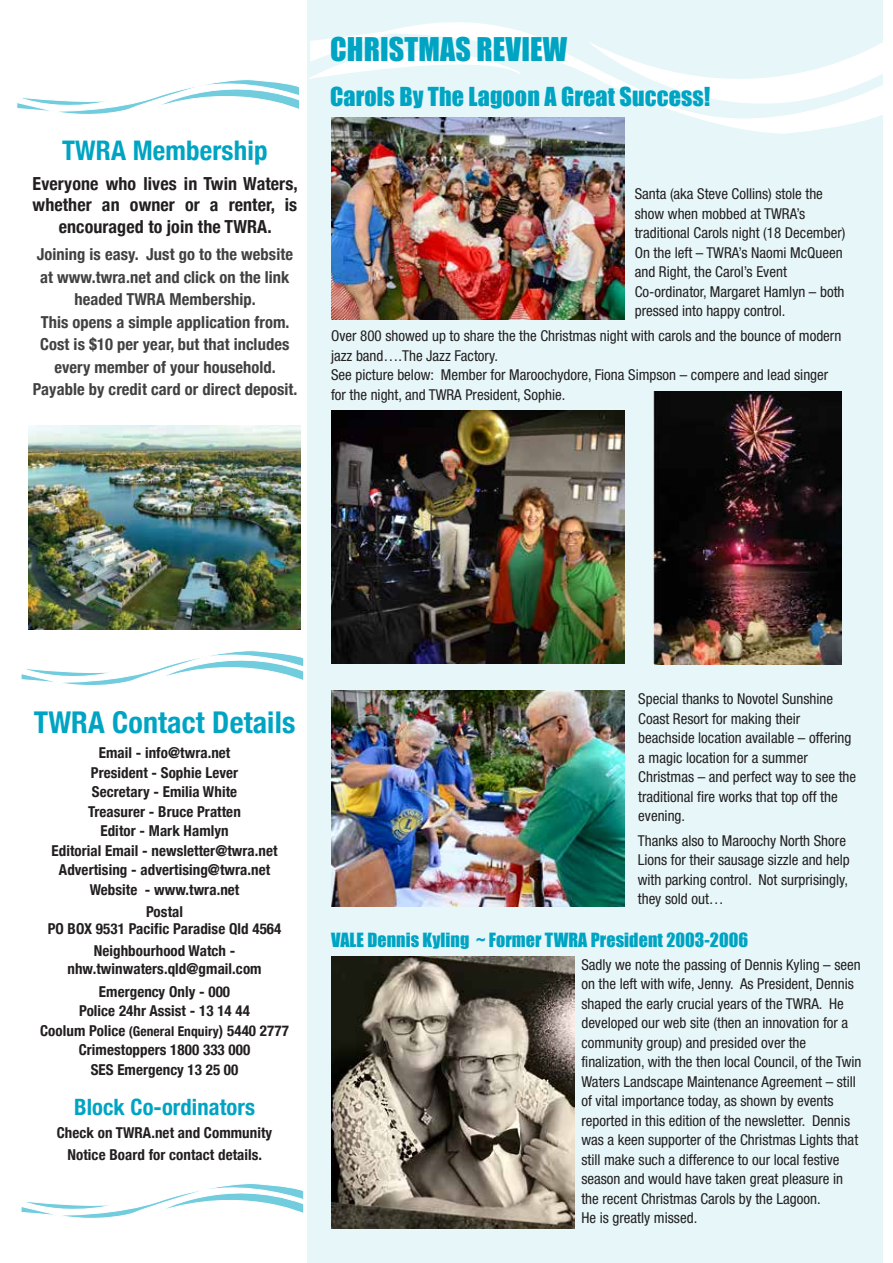
<style>
.page{position:relative;width:893px;height:1263px;background:#fff}
.page>*{position:absolute;margin:0;border:0;box-sizing:border-box;transform-origin:0 0}
.t1{font:700 condensed 30px "Helvetica Neue";letter-spacing:.005em;color:#00a4c3}
.t2{font:30px "Impact";letter-spacing:.005em;color:#00a4c3}
.t3{font:700 condensed 27px "Helvetica Neue";letter-spacing:.005em;color:#00a4c3}
.t4{font:24px "Impact";letter-spacing:.005em;color:#00a4c3}
.t5{font:700 condensed 22.5px "Helvetica Neue";letter-spacing:.005em;color:#00a4c3}
.t6{font:700 condensed 18px/21.6px "Helvetica Neue";letter-spacing:.005em;color:#231f20;text-align:center}
.t7{font:18px "Impact";letter-spacing:.005em;color:#00a4c3}
.t8{font:700 condensed 16.5px/22.5px "Helvetica Neue";letter-spacing:.005em;color:#414142;text-align:center}
.t9{font:condensed 15px/19.5px "Helvetica Neue";color:#231f20}
.t10{font:700 condensed 15px/19.5px "Helvetica Neue";letter-spacing:.005em;color:#231f20;text-align:center}
.s1{font-size:13.5px}
</style>
<div class="page">
<div style="left:308px;top:0;width:575px;height:1263px;background:#e6f6f9"></div>
<svg style="left:521px;top:31px;width:70px;height:45px"></svg>
<svg style="left:309px;top:22px;width:212px;height:57px"></svg>
<svg style="left:591px;top:42px;width:292px;height:92px"></svg>
<svg style="left:21px;top:651px;width:283px;height:34px"></svg>
<svg style="left:17px;top:80px;width:282px;height:34px"></svg>
<svg style="left:21px;top:1184px;width:283px;height:34px"></svg>
<img style="left:331px;top:117px;width:294px;height:203px">
<img style="left:331px;top:691px;width:293px;height:215px">
<img style="left:331px;top:411px;width:294px;height:253px">
<img style="left:654px;top:392px;width:188px;height:272px">
<img style="left:331px;top:956px;width:244px;height:272px">
<img style="left:29px;top:426px;width:272px;height:204px">
<h2 class="t3" style="left:62px;top:128px;width:207px">TWRA Membership</h2>
<p class="t6" style="left:33px;top:171px;width:267px">Everyone who lives in Twin Waters, whether an owner or a renter, is encouraged to join the TWRA.</p>
<p class="t8" style="left:33px;top:242px;width:266px">Joining is easy. Just go to the website at www.twra.net and click on the link headed TWRA Membership.<br>This opens a simple application from.<br>Cost is $10 per year, but that includes every member of your household.<br>Payable by credit card or direct deposit.</p>
<h1 class="t2" style="left:330px;top:26px;width:239px">CHRISTMAS REVIEW</h1>
<h3 class="t4" style="left:330px;top:78px;width:382px">Carols By The Lagoon A Great Success!</h3>
<p class="t9" style="left:635px;top:184px;width:212px">Santa (aka Steve Collins) stole the show when mobbed at TWRA’s traditional Carols night (18 December)<br>On the left – TWRA’s Naomi McQueen and Right, the Carol’s Event<br>Co-ordinator, Margaret Hamlyn – both pressed into happy control.</p>
<p class="t9" style="left:331px;top:326px;width:512px">Over 800 showed up to share the the Christmas night with carols and the bounce of modern jazz band….The Jazz Factory.<br>See picture below: Member for Maroochydore, Fiona Simpson – compere and lead singer for the night, and TWRA President, Sophie.</p>
<h1 class="t1" style="left:34px;top:697px;width:263px">TWRA Contact Details</h1>
<p class="t10" style="left:51px;top:742px;width:228px">Email - info@twra.net<br>President - Sophie Lever<br>Secretary - Emilia White<br>Treasurer - Bruce Pratten<br>Editor - Mark Hamlyn<br>Editorial Email - newsletter@twra.net<br>Advertising - advertising@twra.net<br>Website - www.twra.net</p>
<p class="t10" style="left:48px;top:903px;width:235px;line-height:16.5px">Postal<br>PO BOX 9531 Pacific Paradise Qld 4564</p>
<p class="t10" style="left:67px;top:941px;width:196px;line-height:18px">Neighbourhood Watch - nhw.twinwaters.qld@gmail.com</p>
<p class="t10" style="left:40px;top:981px;width:250px">Emergency Only - 000<br>Police 24hr Assist - 13 14 44<br>Coolum Police <span class="s1">(General Enquiry</span>) 5440 2777<br>Crimestoppers 1800 333 000<br>SES Emergency 13 25 00</p>
<h3 class="t5" style="left:74px;top:1089px;width:182px">Block Co-ordinators</h3>
<p class="t10" style="left:57px;top:1120px;width:217px;line-height:22.5px">Check on TWRA.net and Community<br>Notice Board for contact details.</p>
<p class="t9" style="left:638px;top:689px;width:219px">Special thanks to Novotel Sunshine<br>Coast Resort for making their beachside location available – offering a magic location for a summer<br>Christmas – and perfect way to see the traditional fire works that top off the evening.</p>
<p class="t9" style="left:638px;top:831px;width:213px">Thanks also to Maroochy North Shore<br>Lions for their sausage sizzle and help with parking control. Not surprisingly, they sold out…</p>
<p class="t7" style="left:331px;top:926px;width:419px">VALE Dennis Kyling ~ Former TWRA President 2003-2006</p>
<p class="t9" style="left:581px;top:954px;width:282px">Sadly we note the passing of Dennis Kyling – seen on the left with wife, Jenny. As President, Dennis shaped the early crucial years of the TWRA. He developed our web site (then an innovation for a community group) and presided over the finalization, with the then local Council, of the Twin Waters Landscape Maintenance Agreement – still of vital importance today, as shown by events reported in this edition of the newsletter. Dennis was a keen supporter of the Christmas Lights that still make such a difference to our local festive season and would have taken great pleasure in the recent Christmas Carols by the Lagoon.<br>He is greatly missed.</p>
</div>
